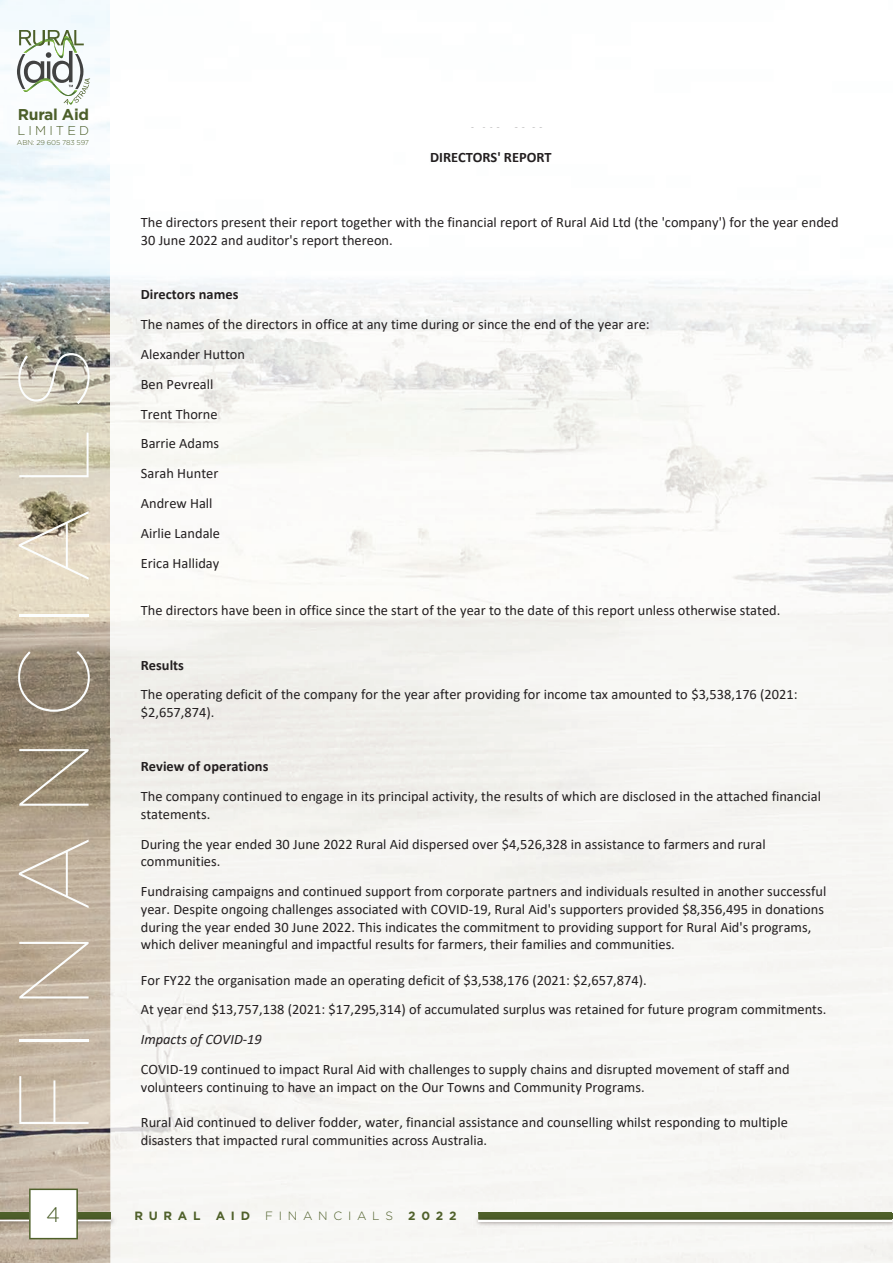
<style>
.page{position:relative;width:893px;height:1263px;background:#fff}
.page>*{position:absolute;margin:0;border:0;box-sizing:border-box;transform-origin:0 0}
.t1{font:100 99px "Gotham";letter-spacing:.2em;color:#fcfefe}
.t2{font:300 21px "Gotham";color:#4a5d29}
.t3{font:700 15.6px "Gotham";letter-spacing:-.02em;color:#4c5f2a}
.t4{font:14.4px/17.7px "Calibri";color:#231f20}
.t5{font:700 14.4px "Calibri";color:#231f20}
.t6{font:italic 14.4px "Calibri";color:#231f20}
.t7{font:300 12.75px "Gotham";letter-spacing:.24em;color:#4c5f2a}
.t8{font:700 12px "Gotham";letter-spacing:.48em;color:#4f602a}
.t9{font:300 12px "Gotham";letter-spacing:.48em;color:#4f602a}
.t10{font:300 7.05px "Gotham";letter-spacing:-.02em;color:#4c5f2a}
</style>
<div class="page">
<img style="left:0;top:0;width:111px;height:1212px">
<img style="left:111px;top:279px;width:729px;height:457px">
<div style="left:840px;top:281px;width:53px;height:982px;background:#f7f7f4"></div>
<div style="left:478px;top:1212px;width:414px;height:7px;background:#4f602a"></div>
<div style="left:0;top:1212px;width:111px;height:7px;background:#4f602a"></div>
<img style="left:472px;top:1214px;width:420px;height:14px">
<img style="left:478px;top:1214px;width:414px;height:5px">
<hr style="left:478px;top:1220px;width:414px;height:1px;background:#fff">
<img style="left:0;top:1214px;width:118px;height:14px">
<hr style="left:0;top:1220px;width:111px;height:1px;background:#fff">
<svg style="left:29px;top:1188px;width:49px;height:51px"></svg>
<svg style="left:892px;top:1214px;width:1px;height:15px"></svg>
<svg style="left:17px;top:21px;width:73px;height:85px"></svg>
<p class="t3" style="left:18px;top:105px;width:73px">Rural Aid</p>
<p class="t7" style="left:18px;top:123px;width:73px">LIMITED</p>
<p class="t10" style="left:17px;top:138px;width:74px">ABN: 29 605 783 597</p>
<h1 class="t1" style="left:1px;top:1134px;width:789px;rotate:-90deg">FINANCIALS</h1>
<h2 class="t2" style="left:46px;top:1203px;width:15px">4</h2>
<p class="t5" style="left:430px;top:147px;width:123px">DIRECTORS' REPORT</p>
<p class="t4" style="left:141px;top:213px;width:699px">The directors present their report together with the financial report of Rural Aid Ltd (the 'company') for the year ended<br>30 June 2022 and auditor's report thereon.</p>
<p class="t5" style="left:141px;top:284px;width:99px">Directors names</p>
<p class="t4" style="left:141px;top:309px;width:510px;line-height:29.8px">The names of the directors in office at any time during or since the end of the year are:<br>Alexander Hutton<br>Ben Pevreall<br>Trent Thorne<br>Barrie Adams<br>Sarah Hunter<br>Andrew Hall<br>Airlie Landale<br>Erica Halliday</p>
<p class="t4" style="left:141px;top:601px;width:641px">The directors have been in office since the start of the year to the date of this report unless otherwise stated.</p>
<p class="t5" style="left:141px;top:654px;width:45px">Results</p>
<p class="t4" style="left:141px;top:685px;width:658px">The operating deficit of the company for the year after providing for income tax amounted to $3,538,176 (2021: $2,657,874).</p>
<p class="t5" style="left:141px;top:756px;width:129px">Review of operations</p>
<p class="t4" style="left:141px;top:787px;width:682px">The company continued to engage in its principal activity, the results of which are disclosed in the attached financial statements.</p>
<p class="t4" style="left:141px;top:835px;width:626px">During the year ended 30 June 2022 Rural Aid dispersed over $4,526,328 in assistance to farmers and rural communities.</p>
<p class="t4" style="left:141px;top:882px;width:687px">Fundraising campaigns and continued support from corporate partners and individuals resulted in another successful year. Despite ongoing challenges associated with COVID-19, Rural Aid's supporters provided $8,356,495 in donations during the year ended 30 June 2022. This indicates the commitment to providing support for Rural Aid's programs, which deliver meaningful and impactful results for farmers, their families and communities.</p>
<p class="t4" style="left:141px;top:964px;width:687px;line-height:29.8px">For FY22 the organisation made an operating deficit of $3,538,176 (2021: $2,657,874).<br>At year end $13,757,138 (2021: $17,295,314) of accumulated surplus was retained for future program commitments.</p>
<p class="t6" style="left:141px;top:1029px;width:123px">Impacts of COVID-19</p>
<p class="t4" style="left:141px;top:1060px;width:650px">COVID-19 continued to impact Rural Aid with challenges to supply chains and disrupted movement of staff and volunteers continuing to have an impact on the Our Towns and Community Programs.</p>
<p class="t4" style="left:141px;top:1113px;width:649px">Rural Aid continued to deliver fodder, water, financial assistance and counselling whilst responding to multiple disasters that impacted rural communities across Australia.</p>
<p class="t8" style="left:134px;top:1209px;width:68px">RURAL</p>
<p class="t8" style="left:216px;top:1209px;width:36px">AID</p>
<p class="t9" style="left:265px;top:1209px;width:129px">FINANCIALS</p>
<p class="t8" style="left:408px;top:1209px;width:50px">2022</p>
</div>
